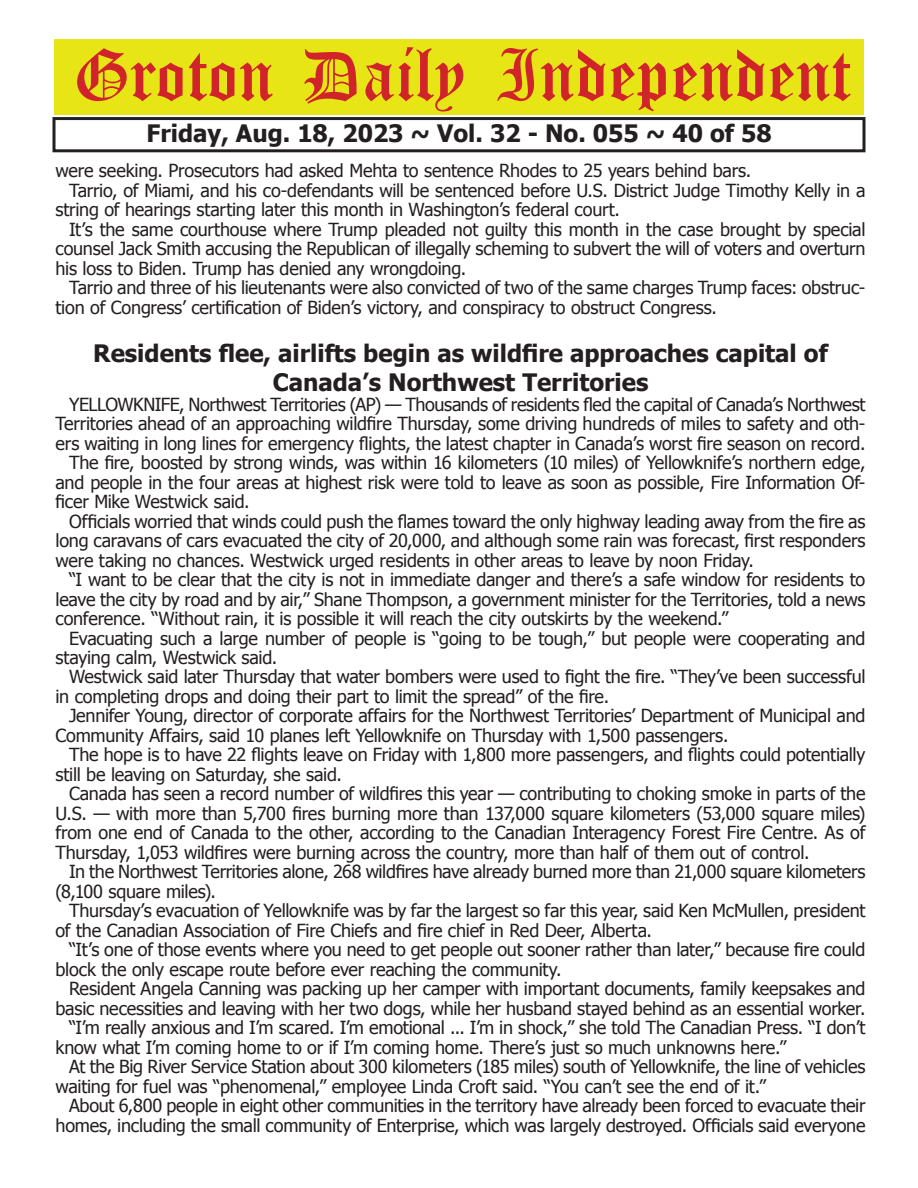
<style>
.page{position:relative;width:918px;height:1188px;background:#fff}
.page>*{position:absolute;margin:0;border:0;box-sizing:border-box;transform-origin:0 0}
.t1{font:54px "Old English Five";color:#d1232a}
.t2{font:700 24px/28.8px "Tahoma";color:#231f20;text-align:center}
.t3{font:18px "Tahoma";letter-spacing:-.01em;color:#231f20}
</style>
<div class="page">
<div style="left:52px;top:117px;width:814px;height:35px;border:3px solid #231f20"></div>
<div style="left:54px;top:40px;width:810px;height:75px;background:#e7e515"></div>
<h1 class="t1" style="left:73px;top:50px;width:779px">Groton Daily Independent</h1>
<h2 class="t2" style="left:146px;top:117px;width:627px">Friday, Aug. 18, 2023 ~ Vol. 32 - No. 055 ~ 40 of 58</h2>
<p class="t3" style="left:56px;top:159px;width:697px">were seeking. Prosecutors had asked Mehta to sentence Rhodes to 25 years behind bars.</p>
<p class="t3" style="left:69px;top:178px;width:798px">Tarrio, of Miami, and his co-defendants will be sentenced before U.S. District Judge Timothy Kelly in a</p>
<p class="t3" style="left:56px;top:198px;width:566px">string of hearings starting later this month in Washington’s federal court.</p>
<p class="t3" style="left:69px;top:217px;width:798px">It’s the same courthouse where Trump pleaded not guilty this month in the case brought by special</p>
<p class="t3" style="left:56px;top:237px;width:812px">counsel Jack Smith accusing the Republican of illegally scheming to subvert the will of voters and overturn</p>
<p class="t3" style="left:56px;top:256px;width:412px">his loss to Biden. Trump has denied any wrongdoing.</p>
<p class="t3" style="left:69px;top:276px;width:798px">Tarrio and three of his lieutenants were also convicted of two of the same charges Trump faces: obstruc-</p>
<p class="t3" style="left:56px;top:295px;width:663px">tion of Congress’ certification of Biden’s victory, and conspiracy to obstruct Congress.</p>
<h2 class="t2" style="left:93px;top:338px;width:736px">Residents flee, airlifts begin as wildfire approaches capital of<br>Canada’s Northwest Territories</h2>
<p class="t3" style="left:69px;top:392px;width:798px">YELLOWKNIFE, Northwest Territories (AP) — Thousands of residents fled the capital of Canada’s Northwest</p>
<p class="t3" style="left:56px;top:411px;width:812px">Territories ahead of an approaching wildfire Thursday, some driving hundreds of miles to safety and oth-</p>
<p class="t3" style="left:56px;top:431px;width:811px">ers waiting in long lines for emergency flights, the latest chapter in Canada’s worst fire season on record.</p>
<p class="t3" style="left:69px;top:450px;width:798px">The fire, boosted by strong winds, was within 16 kilometers (10 miles) of Yellowknife’s northern edge,</p>
<p class="t3" style="left:56px;top:470px;width:812px">and people in the four areas at highest risk were told to leave as soon as possible, Fire Information Of-</p>
<p class="t3" style="left:56px;top:489px;width:196px">ficer Mike Westwick said.</p>
<p class="t3" style="left:69px;top:509px;width:798px">Officials worried that winds could push the flames toward the only highway leading away from the fire as</p>
<p class="t3" style="left:56px;top:528px;width:812px">long caravans of cars evacuated the city of 20,000, and although some rain was forecast, first responders</p>
<p class="t3" style="left:56px;top:548px;width:700px">were taking no chances. Westwick urged residents in other areas to leave by noon Friday.</p>
<p class="t3" style="left:69px;top:567px;width:798px">“I want to be clear that the city is not in immediate danger and there’s a safe window for residents to</p>
<p class="t3" style="left:56px;top:587px;width:811px">leave the city by road and by air,” Shane Thompson, a government minister for the Territories, told a news</p>
<p class="t3" style="left:56px;top:606px;width:674px">conference. “Without rain, it is possible it will reach the city outskirts by the weekend.”</p>
<p class="t3" style="left:69px;top:626px;width:798px">Evacuating such a large number of people is “going to be tough,” but people were cooperating and</p>
<p class="t3" style="left:56px;top:645px;width:223px">staying calm, Westwick said.</p>
<p class="t3" style="left:69px;top:665px;width:798px">Westwick said later Thursday that water bombers were used to fight the fire. “They’ve been successful</p>
<p class="t3" style="left:56px;top:684px;width:555px">in completing drops and doing their part to limit the spread” of the fire.</p>
<p class="t3" style="left:69px;top:704px;width:798px">Jennifer Young, director of corporate affairs for the Northwest Territories’ Department of Municipal and</p>
<p class="t3" style="left:56px;top:723px;width:675px">Community Affairs, said 10 planes left Yellowknife on Thursday with 1,500 passengers.</p>
<p class="t3" style="left:69px;top:743px;width:798px">The hope is to have 22 flights leave on Friday with 1,800 more passengers, and flights could potentially</p>
<p class="t3" style="left:56px;top:762px;width:288px">still be leaving on Saturday, she said.</p>
<p class="t3" style="left:69px;top:782px;width:798px">Canada has seen a record number of wildfires this year — contributing to choking smoke in parts of the</p>
<p class="t3" style="left:56px;top:801px;width:812px">U.S. — with more than 5,700 fires burning more than 137,000 square kilometers (53,000 square miles)</p>
<p class="t3" style="left:56px;top:821px;width:811px">from one end of Canada to the other, according to the Canadian Interagency Forest Fire Centre. As of</p>
<p class="t3" style="left:56px;top:840px;width:756px">Thursday, 1,053 wildfires were burning across the country, more than half of them out of control.</p>
<p class="t3" style="left:69px;top:860px;width:798px">In the Northwest Territories alone, 268 wildfires have already burned more than 21,000 square kilometers</p>
<p class="t3" style="left:56px;top:879px;width:162px">(8,100 square miles).</p>
<p class="t3" style="left:69px;top:899px;width:798px">Thursday’s evacuation of Yellowknife was by far the largest so far this year, said Ken McMullen, president</p>
<p class="t3" style="left:56px;top:918px;width:598px">of the Canadian Association of Fire Chiefs and fire chief in Red Deer, Alberta.</p>
<p class="t3" style="left:69px;top:938px;width:798px">“It’s one of those events where you need to get people out sooner rather than later,” because fire could</p>
<p class="t3" style="left:56px;top:957px;width:508px">block the only escape route before ever reaching the community.</p>
<p class="t3" style="left:69px;top:977px;width:798px">Resident Angela Canning was packing up her camper with important documents, family keepsakes and</p>
<p class="t3" style="left:56px;top:996px;width:812px">basic necessities and leaving with her two dogs, while her husband stayed behind as an essential worker.</p>
<p class="t3" style="left:69px;top:1016px;width:798px">“I’m really anxious and I’m scared. I’m emotional ... I’m in shock,” she told The Canadian Press. “I don’t</p>
<p class="t3" style="left:56px;top:1035px;width:732px">know what I’m coming home to or if I’m coming home. There’s just so much unknowns here.”</p>
<p class="t3" style="left:69px;top:1055px;width:798px">At the Big River Service Station about 300 kilometers (185 miles) south of Yellowknife, the line of vehicles</p>
<p class="t3" style="left:56px;top:1074px;width:712px">waiting for fuel was “phenomenal,” employee Linda Croft said. “You can’t see the end of it.”</p>
<p class="t3" style="left:69px;top:1094px;width:798px">About 6,800 people in eight other communities in the territory have already been forced to evacuate their</p>
<p class="t3" style="left:56px;top:1113px;width:812px">homes, including the small community of Enterprise, which was largely destroyed. Officials said everyone</p>
</div>
